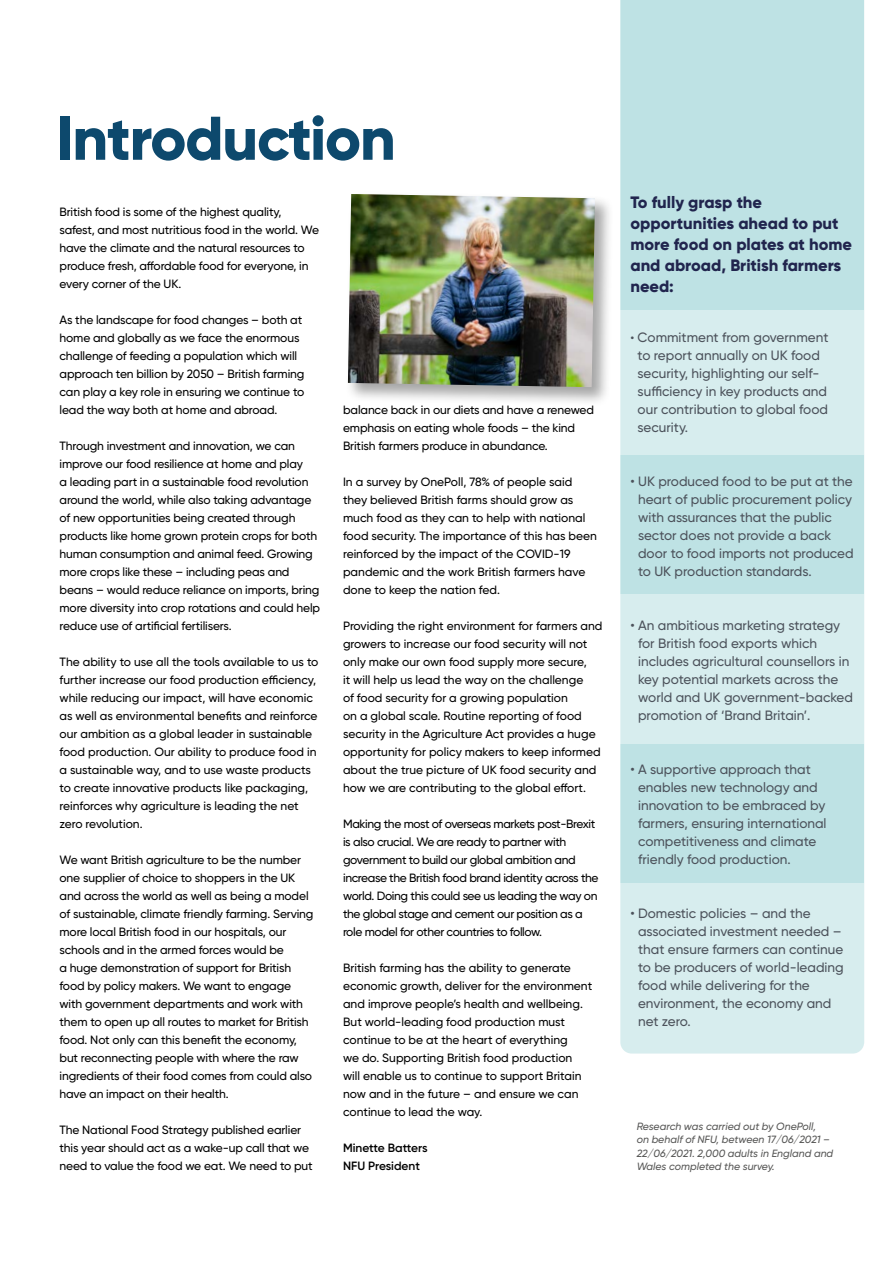
<style>
.page{position:relative;width:893px;height:1263px;background:#fff}
.page>*{position:absolute;margin:0;border:0;box-sizing:border-box;transform-origin:0 0}
.t1{font:800 61.5px "Gilroy";letter-spacing:-.02em;color:#0d496d}
.t2{font:800 16.5px/21px "Gilroy";color:#21254e}
.t3{font:500 13.5px/18px "Gilroy";color:#4c525b}
.t4{font:500 12px/18px "Gilroy";letter-spacing:-.01em;color:#000}
.t5{font:500 12px/18px "Gilroy";letter-spacing:-.03em;color:#000}
.t6{font:600 12px/18px "Gilroy";color:#000}
.t7{font:italic 500 10.5px/13.5px "Gilroy";color:#575756}
.s1{font-size:12px}
</style>
<div class="page">
<div style="left:346px;top:191px;width:268px;height:215px;background:#000;opacity:.35"></div>
<img style="left:348px;top:194px;width:247px;height:193px">
<div style="left:620px;top:0;width:244px;height:883px;background:#bee2e4"></div>
<div style="left:620px;top:310px;width:244px;height:145px;background:#d7edee"></div>
<div style="left:620px;top:594px;width:244px;height:150px;background:#d7edee"></div>
<div style="left:620px;top:883px;width:244px;height:179px;background:#d7edee"></div>
<h1 class="t1" style="left:56px;top:99px;width:341px">Introduction</h1>
<p class="t4" style="left:60px;top:203px;width:261px">British food is some of the highest quality, safest, and most nutritious food in the world. We have the climate and the natural resources to produce fresh, affordable food for everyone, in every corner of the UK.</p>
<p class="t4" style="left:60px;top:311px;width:246px">As the landscape for food changes – both at home and globally as we face the enormous challenge of feeding a population which will approach ten billion by 2050 – British farming can play a key role in ensuring we continue to lead the way both at home and abroad.</p>
<p class="t4" style="left:60px;top:437px;width:262px">Through investment and innovation, we can improve our food resilience at home and play<br>a leading part in a sustainable food revolution around the world, while also taking advantage of new opportunities being created through products like home grown protein crops for both human consumption and animal feed. Growing more crops like these – including peas and beans – would reduce reliance on imports, bring more diversity into crop rotations and could help reduce use of artificial fertilisers.</p>
<p class="t4" style="left:60px;top:653px;width:260px">The ability to use all the tools available to us to further increase our food production efficiency, while reducing our impact, will have economic as well as environmental benefits and reinforce our ambition as a global leader in sustainable food production. Our ability to produce food in a sustainable way, and to use waste products to create innovative products like packaging, reinforces why agriculture is leading the net zero revolution.</p>
<p class="t4" style="left:60px;top:851px;width:256px">We want British agriculture to be the number one supplier of choice to shoppers in the UK and across the world as well as being a model of sustainable, climate friendly farming. Serving more local British food in our hospitals, our schools and in the armed forces would be<br>a huge demonstration of support for British food by policy makers. We want to engage with government departments and work with them to open up all routes to market for British food. Not only can this benefit the economy, but reconnecting people with where the raw ingredients of their food comes from could also have an impact on their health.</p>
<p class="t4" style="left:60px;top:1121px;width:255px">The National Food Strategy published earlier this year should act as a wake-up call that we need to value the food we eat. We need to put</p>
<p class="t4" style="left:343px;top:401px;width:252px">balance back in our diets and have a renewed emphasis on eating whole foods – the kind<br>British farmers produce in abundance.</p>
<p class="t4" style="left:343px;top:473px;width:255px">In a survey by OnePoll, 78% of people said they believed British farms should grow as much food as they can to help with national food security. The importance of this has been reinforced by the impact of the COVID-19 pandemic and the work British farmers have done to keep the nation fed.</p>
<p class="t4" style="left:343px;top:617px;width:261px">Providing the right environment for farmers and growers to increase our food security will not only make our own food supply more secure,<br>it will help us lead the way on the challenge<br>of food security for a growing population<br>on a global scale. Routine reporting of food security in the Agriculture Act provides a huge opportunity for policy makers to keep informed about the true picture of UK food security and how we are contributing to the global effort.</p>
<p class="t5" style="left:343px;top:815px;width:257px">Making the most of overseas markets post-Brexit is also crucial. We are ready to partner with government to build our global ambition and increase the British food brand identity across the world. Doing this could see us leading the way on the global stage and cement our position as a role model for other countries to follow.</p>
<p class="t4" style="left:343px;top:959px;width:251px">British farming has the ability to generate economic growth, deliver for the environment and improve people’s health and wellbeing.<br>But world-leading food production must continue to be at the heart of everything<br>we do. Supporting British food production will enable us to continue to support Britain now and in the future – and ensure we can continue to lead the way.</p>
<p class="t6" style="left:343px;top:1139px;width:86px">Minette Batters<br>NFU President</p>
<h2 class="t2" style="left:630px;top:192px;width:223px">To fully grasp the opportunities ahead to put more food on plates at home and abroad, British farmers need:</h2>
<p class="t3" style="left:638px;top:328px;width:192px;text-indent:-7px"><span class="s1">•</span> Commitment from government to report annually on UK food security, highlighting our self&shy;sufficiency in key products and our contribution to global food security.</p>
<p class="t3" style="left:638px;top:472px;width:217px;text-indent:-8px">• UK produced food to be put at the heart of public procurement policy with assurances that the public sector does not provide a back door to food imports not produced to UK production standards.</p>
<p class="t3" style="left:638px;top:616px;width:216px;text-indent:-8px">• An ambitious marketing strategy for British food exports which includes agricultural counsellors in key potential markets across the world and UK government-backed promotion of ‘Brand Britain’.</p>
<p class="t3" style="left:638px;top:760px;width:190px;text-indent:-8px">• A supportive approach that enables new technology and innovation to be embraced by farmers, ensuring international competitiveness and climate friendly food production.</p>
<p class="t3" style="left:638px;top:904px;width:207px;text-indent:-8px">• Domestic policies – and the associated investment needed – that ensure farmers can continue to be producers of world-leading food while delivering for the environment, the economy and net zero.</p>
<p class="t7" style="left:637px;top:1119px;width:198px">Research was carried out by OnePoll,<br>on behalf of NFU, between 17/06/2021 – 22/06/2021. 2,000 adults in England and Wales completed the survey.</p>
</div>
